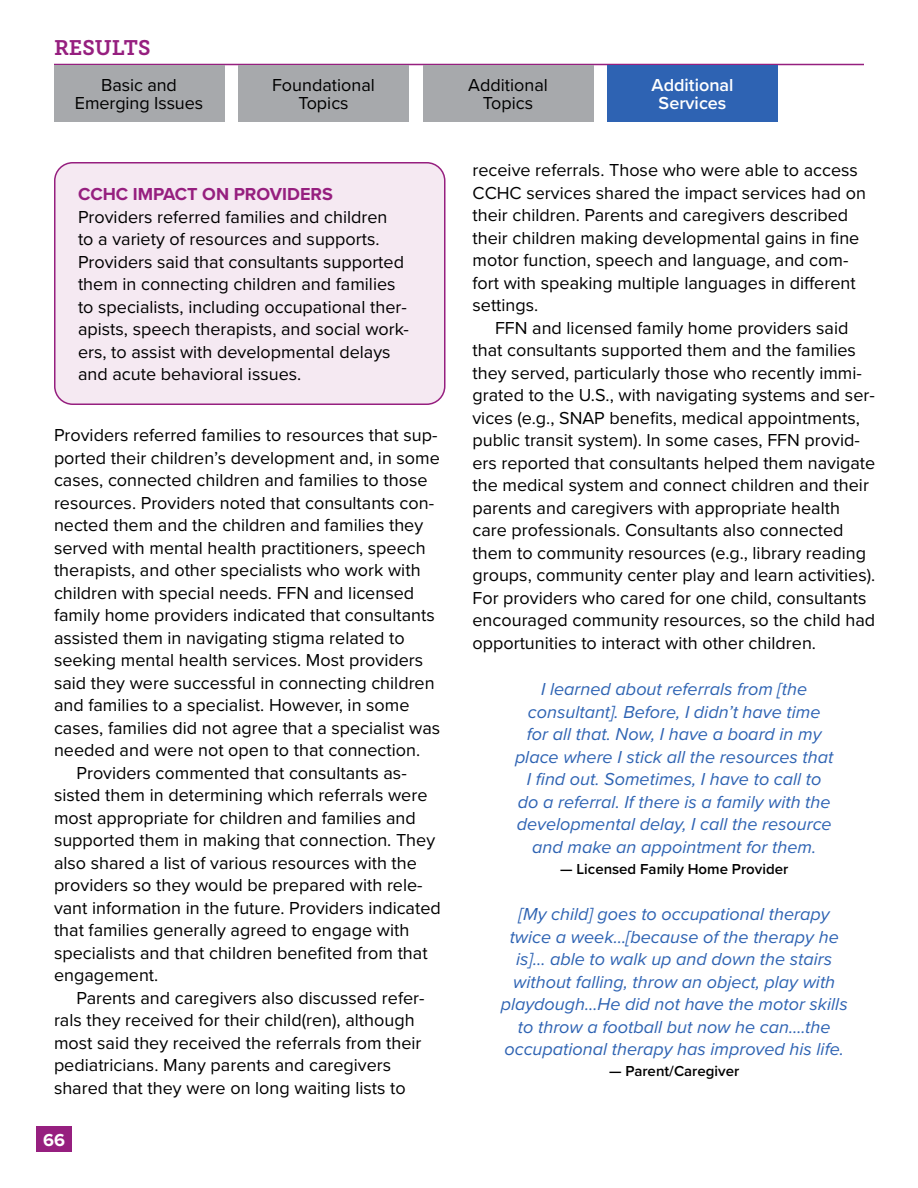
<style>
.page{position:relative;width:918px;height:1188px;background:#fff}
.page>*{position:absolute;margin:0;border:0;box-sizing:border-box;transform-origin:0 0}
.t1{font:21px "Museo Slab 700";color:#961f7f}
.t2{font:18px/22.5px "Proxima Nova";color:#000}
.t3{font:italic 18px/22.5px "Proxima Nova";color:#2e63b3;text-align:center}
.t4{font:700 18px "Proxima Nova";color:#961f7f}
.t5{font:600 18px/18px "Proxima Nova";color:#fff;text-align:center}
.t6{font:700 18px "Proxima Nova";color:#fff}
.t7{font:600 15px "Proxima Nova";color:#000}
</style>
<div class="page">
<hr style="left:54px;top:64px;width:810px;height:1px;background:#961f7f">
<div style="left:36px;top:1127px;width:36px;height:25px;background:#961f7f"></div>
<div style="left:55px;top:163px;width:390px;height:241px;background:#f5e9f2;border-radius:18px"></div>
<div style="left:54px;top:162px;width:392px;height:243px;border:2px solid #961f7f;border-radius:18px"></div>
<div style="left:54px;top:65px;width:170px;height:57px;background:#a7a9ac"></div>
<div style="left:238px;top:65px;width:171px;height:57px;background:#a7a9ac"></div>
<div style="left:423px;top:65px;width:170px;height:57px;background:#a7a9ac"></div>
<div style="left:608px;top:65px;width:170px;height:57px;background:#2e63b3"></div>
<p class="t1" style="left:54px;top:36px;width:98px">RESULTS</p>
<p class="t2" style="left:75px;top:76px;width:130px;line-height:18px;text-align:center">Basic and<br>Emerging Issues</p>
<p class="t2" style="left:272px;top:76px;width:104px;line-height:18px;text-align:center">Foundational<br>Topics</p>
<p class="t2" style="left:468px;top:76px;width:81px;line-height:18px;text-align:center">Additional<br>Topics</p>
<p class="t5" style="left:652px;top:76px;width:83px">Additional<br>Services</p>
<p class="t4" style="left:78px;top:181px;width:256px">CCHC IMPACT ON PROVIDERS</p>
<p class="t2" style="left:78px;top:205px;width:332px">Providers referred families and children<br>to a variety of resources and supports.<br>Providers said that consultants supported them in connecting children and families to specialists, including occupational ther&shy;apists, speech therapists, and social work&shy;ers, to assist with developmental delays and acute behavioral issues.</p>
<p class="t2" style="left:54px;top:423px;width:385px">Providers referred families to resources that sup-</p>
<p class="t2" style="left:54px;top:446px;width:387px">ported their children’s development and, in some</p>
<p class="t2" style="left:54px;top:468px;width:375px">cases, connected children and families to those</p>
<p class="t2" style="left:54px;top:491px;width:382px">resources. Providers noted that consultants con-</p>
<p class="t2" style="left:54px;top:513px;width:371px">nected them and the children and families they</p>
<p class="t2" style="left:54px;top:536px;width:373px">served with mental health practitioners, speech</p>
<p class="t2" style="left:54px;top:558px;width:368px">therapists, and other specialists who work with</p>
<p class="t2" style="left:54px;top:581px;width:362px">children with special needs. FFN and licensed</p>
<p class="t2" style="left:54px;top:603px;width:382px">family home providers indicated that consultants</p>
<p class="t2" style="left:54px;top:626px;width:352px">assisted them in navigating stigma related to</p>
<p class="t2" style="left:54px;top:648px;width:371px">seeking mental health services. Most providers</p>
<p class="t2" style="left:54px;top:671px;width:382px">said they were successful in connecting children</p>
<p class="t2" style="left:54px;top:693px;width:357px">and families to a specialist. However, in some</p>
<p class="t2" style="left:54px;top:716px;width:388px">cases, families did not agree that a specialist was</p>
<p class="t2" style="left:54px;top:738px;width:368px">needed and were not open to that connection.</p>
<p class="t2" style="left:76px;top:761px;width:332px">Providers commented that consultants as-</p>
<p class="t2" style="left:54px;top:783px;width:375px">sisted them in determining which referrals were</p>
<p class="t2" style="left:54px;top:806px;width:363px">most appropriate for children and families and</p>
<p class="t2" style="left:54px;top:828px;width:383px">supported them in making that connection. They</p>
<p class="t2" style="left:54px;top:851px;width:364px">also shared a list of various resources with the</p>
<p class="t2" style="left:54px;top:873px;width:370px">providers so they would be prepared with rele-</p>
<p class="t2" style="left:54px;top:896px;width:388px">vant information in the future. Providers indicated</p>
<p class="t2" style="left:54px;top:918px;width:357px">that families generally agreed to engage with</p>
<p class="t2" style="left:54px;top:941px;width:375px">specialists and that children benefited from that</p>
<p class="t2" style="left:54px;top:963px;width:106px">engagement.</p>
<p class="t2" style="left:76px;top:986px;width:350px">Parents and caregivers also discussed refer-</p>
<p class="t2" style="left:54px;top:1008px;width:362px">rals they received for their child(ren), although</p>
<p class="t2" style="left:54px;top:1031px;width:369px">most said they received the referrals from their</p>
<p class="t2" style="left:54px;top:1053px;width:339px">pediatricians. Many parents and caregivers</p>
<p class="t2" style="left:54px;top:1076px;width:353px">shared that they were on long waiting lists to</p>
<p class="t6" style="left:43px;top:1126px;width:23px">66</p>
<p class="t2" style="left:472px;top:158px;width:395px">receive referrals. Those who were able to access CCHC services shared the impact services had on their children. Parents and caregivers described their children making developmental gains in fine motor function, speech and language, and com&shy;fort with speaking multiple languages in different settings.</p>
<p class="t2" style="left:472px;top:316px;width:404px;text-indent:22px">FFN and licensed family home providers said that consultants supported them and the families they served, particularly those who recently immi&shy;grated to the U.S., with navigating systems and ser&shy;vices (e.g., SNAP benefits, medical appointments, public transit system). In some cases, FFN provid&shy;ers reported that consultants helped them navigate the medical system and connect children and their parents and caregivers with appropriate health care professionals. Consultants also connected them to community resources (e.g., library reading groups, community center play and learn activities).<br>For providers who cared for one child, consultants encouraged community resources, so the child had opportunities to interact with other children.</p>
<p class="t3" style="left:515px;top:677px;width:320px">I learned about referrals from [the consultant]. Before, I didn’t have time<br>for all that. Now, I have a board in my place where I stick all the resources that I find out. Sometimes, I have to call to do a referral. If there is a family with the developmental delay, I call the resource and make an appointment for them.</p>
<p class="t7" style="left:560px;top:858px;width:230px">— Licensed Family Home Provider</p>
<p class="t3" style="left:501px;top:902px;width:348px">[My child] goes to occupational therapy twice a week…[because of the therapy he is]… able to walk up and down the stairs without falling, throw an object, play with playdough…He did not have the motor skills to throw a football but now he can….the occupational therapy has improved his life.</p>
<p class="t7" style="left:609px;top:1060px;width:132px">— Parent/Caregiver</p>
</div>
